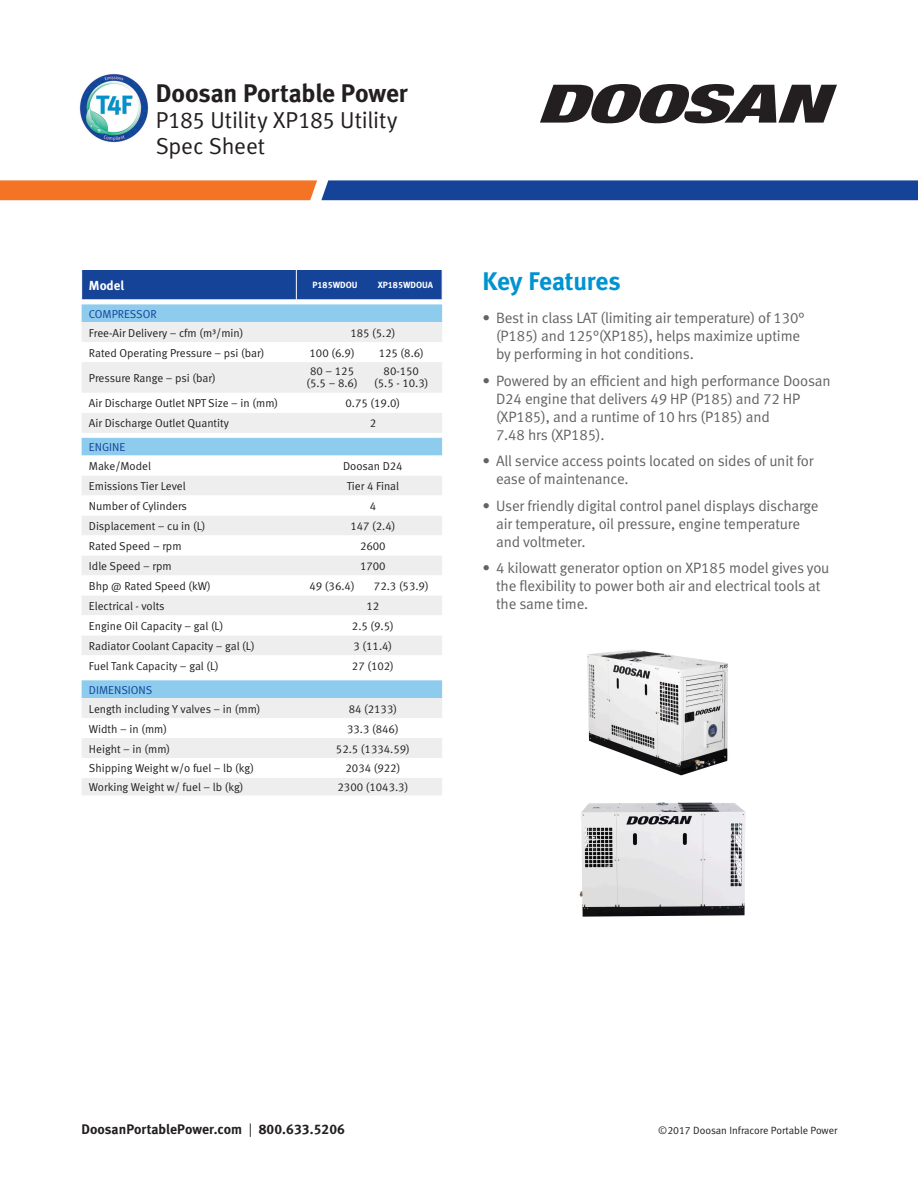
<style>
.page{position:relative;width:918px;height:1188px;background:#fff}
.page>*{position:absolute;margin:0;border:0;box-sizing:border-box;transform-origin:0 0}
.t1{font:25.5px "Meta Bold LF";letter-spacing:-.01em;color:#231f20}
.t2{font:25.5px "Meta Bold LF";letter-spacing:-.01em;color:#0093d0}
.t3{font:23.1px/25.5px "Meta Normal LF";letter-spacing:-.005em;color:#231f20}
.t4{font:15px/18px "Meta Normal LF";letter-spacing:-.01em;color:#636366}
.t5{font:13.8px "Meta Bold LF";letter-spacing:.005em;color:#231f20}
.t6{font:13.05px "Meta Bold LF";color:#fff}
.t7{font:11.4px/12px "Meta Normal LF";color:#231f20;text-align:center}
.t8{font:11.4px "Meta Normal LF";color:#154398}
.t9{font:10.5px "Meta Normal LF";color:#231f20}
.t10{font:9px "Meta Bold LF";color:#fff}
.s1{font-family:"Meta Normal LF"}
</style>
<div class="page">
<img style="left:78px;top:73px;width:71px;height:71px;border-radius:35px">
<svg style="left:540px;top:84px;width:297px;height:39px"></svg>
<svg style="left:0;top:180px;width:918px;height:20px;background:#675974"></svg>
<img style="left:579px;top:802px;width:167px;height:115px">
<img style="left:587px;top:650px;width:141px;height:126px">
<div style="left:82px;top:270px;width:360px;height:30px;background:#154398"></div>
<div style="left:82px;top:304px;width:360px;height:18px;background:#8dcced"></div>
<div style="left:82px;top:322px;width:360px;height:20px;background:#eeeeef"></div>
<svg style="left:82px;top:362px;width:360px;height:433px;fill:#eeeeef"></svg>
<hr style="left:296px;top:270px;width:1px;height:30px;background:#fff">
<h1 class="t1" style="left:156px;top:77px;width:254px">Doosan Portable Power</h1>
<h2 class="t3" style="left:156px;top:107px;width:243px">P185 Utility XP185 Utility<br>Spec Sheet</h2>
<p class="t6" style="left:89px;top:277px;width:37px">Model</p>
<p class="t10" style="left:313px;top:280px;width:47px">P185WDOU</p>
<p class="t10" style="left:378px;top:280px;width:57px">XP185WDOUA</p>
<p class="t8" style="left:89px;top:307px;width:69px">COMPRESSOR</p>
<p class="t7" style="left:89px;top:327px;width:156px">Free-Air Delivery – cfm (m³/min)</p>
<p class="t7" style="left:350px;top:327px;width:47px">185 (5.2)</p>
<p class="t7" style="left:89px;top:347px;width:177px">Rated Operating Pressure – psi (bar)</p>
<p class="t7" style="left:310px;top:347px;width:47px">100 (6.9)</p>
<p class="t7" style="left:379px;top:347px;width:47px">125 (8.6)</p>
<p class="t7" style="left:89px;top:372px;width:128px">Pressure Range – psi (bar)</p>
<p class="t7" style="left:306px;top:364px;width:53px">80 – 125 (5.5 – 8.6)</p>
<p class="t7" style="left:374px;top:364px;width:56px">80-150 (5.5 - 10.3)</p>
<p class="t7" style="left:89px;top:397px;width:191px">Air Discharge Outlet NPT Size – in (mm)</p>
<p class="t7" style="left:346px;top:397px;width:56px">0.75 (19.0)</p>
<p class="t7" style="left:89px;top:417px;width:141px">Air Discharge Outlet Quantity</p>
<p class="t7" style="left:370px;top:417px;width:8px">2</p>
<p class="t8" style="left:89px;top:441px;width:38px">ENGINE</p>
<p class="t7" style="left:89px;top:460px;width:64px">Make/Model</p>
<p class="t7" style="left:343px;top:460px;width:61px">Doosan D24</p>
<p class="t7" style="left:89px;top:480px;width:98px">Emissions Tier Level</p>
<p class="t7" style="left:347px;top:480px;width:54px">Tier 4 Final</p>
<p class="t7" style="left:89px;top:500px;width:100px">Number of Cylinders</p>
<p class="t7" style="left:370px;top:500px;width:8px">4</p>
<p class="t7" style="left:89px;top:520px;width:118px">Displacement – cu in (L)</p>
<p class="t7" style="left:350px;top:520px;width:47px">147 (2.4)</p>
<p class="t7" style="left:89px;top:540px;width:94px">Rated Speed – rpm</p>
<p class="t7" style="left:360px;top:540px;width:27px">2600</p>
<p class="t7" style="left:89px;top:560px;width:84px">Idle Speed – rpm</p>
<p class="t7" style="left:360px;top:560px;width:27px">1700</p>
<p class="t7" style="left:89px;top:580px;width:123px">Bhp @ Rated Speed (kW)</p>
<p class="t7" style="left:309px;top:580px;width:47px">49 (36.4)</p>
<p class="t7" style="left:374px;top:580px;width:56px">72.3 (53.9)</p>
<p class="t7" style="left:89px;top:600px;width:77px">Electrical - volts</p>
<p class="t7" style="left:366px;top:600px;width:14px">12</p>
<p class="t7" style="left:89px;top:620px;width:136px">Engine Oil Capacity – gal (L)</p>
<p class="t7" style="left:352px;top:620px;width:43px">2.5 (9.5)</p>
<p class="t7" style="left:89px;top:640px;width:167px">Radiator Coolant Capacity – gal (L)</p>
<p class="t7" style="left:354px;top:640px;width:40px">3 (11.4)</p>
<p class="t7" style="left:89px;top:660px;width:131px">Fuel Tank Capacity – gal (L)</p>
<p class="t7" style="left:352px;top:660px;width:43px">27 (102)</p>
<p class="t8" style="left:89px;top:683px;width:65px">DIMENSIONS</p>
<p class="t7" style="left:89px;top:702px;width:173px">Length including Y valves – in (mm)</p>
<p class="t7" style="left:349px;top:702px;width:50px">84 (2133)</p>
<p class="t7" style="left:89px;top:722px;width:80px">Width – in (mm)</p>
<p class="t7" style="left:347px;top:722px;width:53px">33.3 (846)</p>
<p class="t7" style="left:89px;top:742px;width:83px">Height – in (mm)</p>
<p class="t7" style="left:336px;top:742px;width:75px">52.5 (1334.59)</p>
<p class="t7" style="left:89px;top:762px;width:167px">Shipping Weight w/o fuel – lb (kg)</p>
<p class="t7" style="left:345px;top:762px;width:56px">2034 (922)</p>
<p class="t7" style="left:89px;top:781px;width:156px">Working Weight w/ fuel – lb (kg)</p>
<p class="t7" style="left:337px;top:781px;width:72px">2300 (1043.3)</p>
<h1 class="t2" style="left:483px;top:265px;width:140px">Key Features</h1>
<h3 class="t4" style="left:496px;top:309px;width:310px;text-indent:-14px">• Best in class LAT (limiting air temperature) of 130° (P185) and 125°(XP185), helps maximize uptime by performing in hot conditions.</h3>
<h3 class="t4" style="left:496px;top:371px;width:336px;text-indent:-14px">• Powered by an efficient and high performance Doosan D24 engine that delivers 49 HP (P185) and 72 HP (XP185), and a runtime of 10 hrs (P185) and<br>7.48 hrs (XP185).</h3>
<h3 class="t4" style="left:496px;top:452px;width:319px;text-indent:-14px">• All service access points located on sides of unit for ease of maintenance.</h3>
<h3 class="t4" style="left:496px;top:496px;width:324px;text-indent:-14px">• User friendly digital control panel displays discharge air temperature, oil pressure, engine temperature and voltmeter.</h3>
<h3 class="t4" style="left:496px;top:559px;width:335px;text-indent:-14px">• 4 kilowatt generator option on XP185 model gives you the flexibility to power both air and electrical tools at the same time.</h3>
<p class="t5" style="left:81px;top:1120px;width:265px">DoosanPortablePower.com <span class="s1">|</span> 800.633.5206</p>
<p class="t9" style="left:658px;top:1124px;width:181px">©2017 Doosan Infracore Portable Power</p>
</div>
